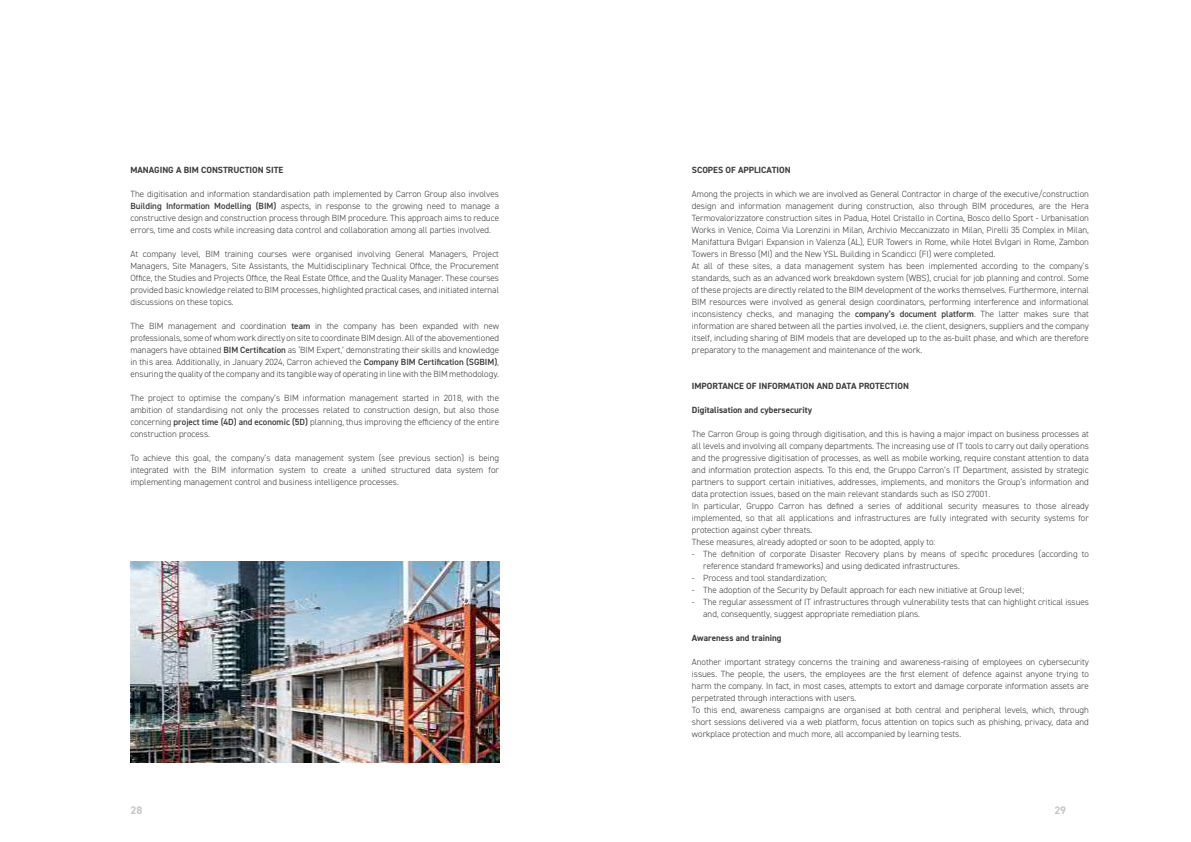
<style>
.page{position:relative;width:1191px;height:842px;background:#fff}
.page>*{position:absolute;margin:0;border:0;box-sizing:border-box;transform-origin:0 0}
.t1{font:700 11px "DIN2014";color:#c6c6c6}
.t2{font:300 9px/12px "DIN2014";color:#3c3c3b;text-align:justify}
.t3{font:700 9px "DIN2014";color:#3c3c3b}
.s1{font-weight:600}
</style>
<div class="page">
<img style="left:130px;top:561px;width:369px;height:202px">
<p class="t3" style="left:130px;top:164px;width:154px">MANAGING A BIM CONSTRUCTION SITE</p>
<p class="t2" style="left:130px;top:188px;width:370px">The digitisation and information standardisation path implemented by Carron Group also involves <span class="s1">Building Information Modelling (BIM)</span> aspects, in response to the growing need to manage a constructive design and construction process through BIM procedure. This approach aims to reduce errors, time and costs while increasing data control and collaboration among all parties involved.</p>
<p class="t2" style="left:130px;top:248px;width:370px">At company level, BIM training courses were organised involving General Managers, Project Managers, Site Managers, Site Assistants, the Multidisciplinary Technical Office, the Procurement Office, the Studies and Projects Office, the Real Estate Office, and the Quality Manager. These courses provided basic knowledge related to BIM processes, highlighted practical cases, and initiated internal discussions on these topics.</p>
<p class="t2" style="left:130px;top:320px;width:370px">The BIM management and coordination <span class="s1">team</span> in the company has been expanded with new professionals, some of whom work directly on site to coordinate BIM design. All of the abovementioned managers have obtained <span class="s1">BIM Certification</span> as ‘BIM Expert,’ demonstrating their skills and knowledge in this area. Additionally, in January 2024, Carron achieved the <span class="s1">Company BIM Certification (SGBIM)</span>, ensuring the quality of the company and its tangible way of operating in line with the BIM methodology.</p>
<p class="t2" style="left:130px;top:392px;width:370px">The project to optimise the company’s BIM information management started in 2018, with the ambition of standardising not only the processes related to construction design, but also those concerning <span class="s1">project time (4D) and economic (5D)</span> planning, thus improving the efficiency of the entire construction process.</p>
<p class="t2" style="left:130px;top:452px;width:370px">To achieve this goal, the company’s data management system (see previous section) is being integrated with the BIM information system to create a unified structured data system for implementing management control and business intelligence processes.</p>
<p class="t3" style="left:692px;top:164px;width:100px">SCOPES OF APPLICATION</p>
<p class="t2" style="left:692px;top:188px;width:398px;text-align:left">Among the projects in which we are involved as General Contractor in charge of the executive/construction design and information management during construction, also through BIM procedures, are the Hera Termovalorizzatore construction sites in Padua, Hotel Cristallo in Cortina, Bosco dello Sport - Urbanisation Works in Venice, Coima Via Lorenzini in Milan, Archivio Meccanizzato in Milan, Pirelli 35 Complex in Milan, Manifattura Bvlgari Expansion in Valenza (AL), EUR Towers in Rome, while Hotel Bvlgari in Rome, Zambon Towers in Bresso (MI) and the New YSL Building in Scandicci (FI) were completed.<br>At all of these sites, a data management system has been implemented according to the company’s standards, such as an advanced work breakdown system (WBS), crucial for job planning and control. Some of these projects are directly related to the BIM development of the works themselves. Furthermore, internal BIM resources were involved as general design coordinators, performing interference and informational inconsistency checks, and managing the <span class="s1">company’s document platform</span>. The latter makes sure that information are shared between all the parties involved, i.e. the client, designers, suppliers and the company itself, including sharing of BIM models that are developed up to the as-built phase, and which are therefore preparatory to the management and maintenance of the work.</p>
<p class="t3" style="left:692px;top:380px;width:218px">IMPORTANCE OF INFORMATION AND DATA PROTECTION</p>
<p class="t3" style="left:692px;top:404px;width:122px">Digitalisation and cybersecurity</p>
<p class="t2" style="left:692px;top:428px;width:398px;text-align:left">The Carron Group is going through digitisation, and this is having a major impact on business processes at all levels and involving all company departments. The increasing use of IT tools to carry out daily operations and the progressive digitisation of processes, as well as mobile working, require constant attention to data and information protection aspects. To this end, the Gruppo Carron’s IT Department, assisted by strategic partners to support certain initiatives, addresses, implements, and monitors the Group’s information and data protection issues, based on the main relevant standards such as ISO 27001.<br>In particular, Gruppo Carron has defined a series of additional security measures to those already implemented, so that all applications and infrastructures are fully integrated with security systems for protection against cyber threats.<br>These measures, already adopted or soon to be adopted, apply to:</p>
<p class="t2" style="left:703px;top:548px;width:387px;text-align:left">The definition of corporate Disaster Recovery plans by means of specific procedures (according to reference standard frameworks) and using dedicated infrastructures.<br>Process and tool standardization;<br>The adoption of the Security by Default approach for each new initiative at Group level;<br>The regular assessment of IT infrastructures through vulnerability tests that can highlight critical issues and, consequently, suggest appropriate remediation plans.</p>
<p class="t3" style="left:692px;top:632px;width:91px">Awareness and training</p>
<p class="t2" style="left:692px;top:656px;width:398px;text-align:left">Another important strategy concerns the training and awareness-raising of employees on cybersecurity issues. The people, the users, the employees are the first element of defence against anyone trying to harm the company. In fact, in most cases, attempts to extort and damage corporate information assets are perpetrated through interactions with users.<br>To this end, awareness campaigns are organised at both central and peripheral levels, which, through short sessions delivered via a web platform, focus attention on topics such as phishing, privacy, data and workplace protection and much more, all accompanied by learning tests.</p>
<p class="t2" style="left:692px;top:548px;width:4px">-</p>
<p class="t2" style="left:692px;top:572px;width:4px">- - -</p>
<p class="t1" style="left:130px;top:802px;width:13px">28</p>
<p class="t1" style="left:1054px;top:802px;width:13px">29</p>
</div>
